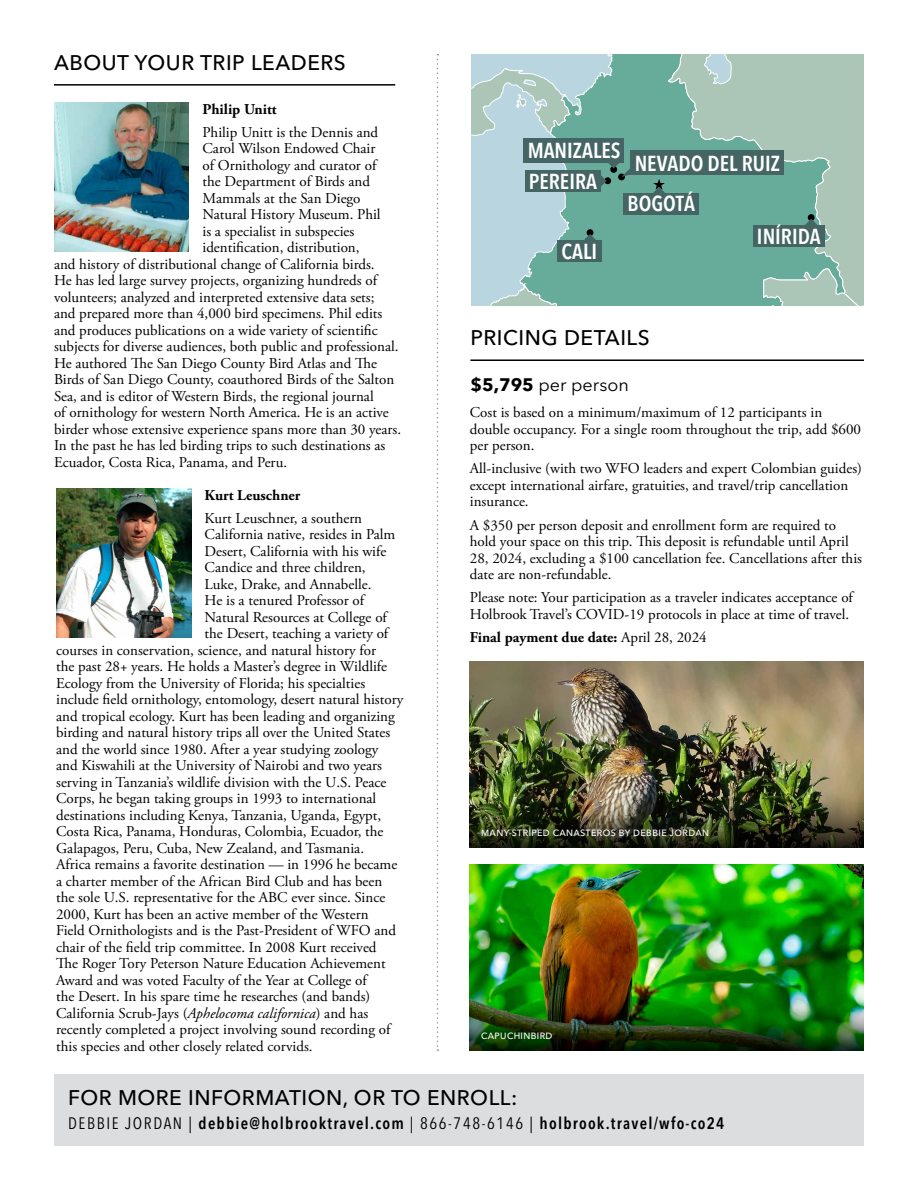
<style>
.page{position:relative;width:918px;height:1188px;background:#fff}
.page>*{position:absolute;margin:0;border:0;box-sizing:border-box;transform-origin:0 0}
.t1{font:600 condensed 21.45px "Avenir Next LT Pro";color:#fff}
.Section_headers{font:500 21px "Avenir Next LT Pro";letter-spacing:.025em;color:#000}
._4_-_Starting_at_Pri{font:18px "Avenir Next LT Pro";color:#000}
._4_-_Contact_info{font:600 condensed 16.5px "Avenir Next LT Pro";letter-spacing:.075em;color:#000}
._4_-_Fine_Print_copy{font:15px/16.5px "Adobe Garamond Pro";color:#000}
._4_-_Fine_Print_copy-2{font:700 15px "Adobe Garamond Pro";color:#000}
.Photo_credit{font:500 9px "Avenir Next LT Pro";letter-spacing:.04em;color:#fff}
.s1{font-style:italic}
.s2{font-weight:700}
.s3{font-weight:400}
</style>
<div class="page">
<svg style="left:437px;top:54px;width:1px;height:997px"></svg>
<hr style="left:470px;top:359px;width:394px;height:2px;background:#000">
<hr style="left:54px;top:84px;width:341px;height:2px;background:#000">
<div style="left:54px;top:1074px;width:810px;height:71px;background:#dcddde"></div>
<img style="left:54px;top:103px;width:135px;height:149px">
<img style="left:56px;top:489px;width:135px;height:149px">
<div style="left:471px;top:54px;width:393px;height:252px;background:#b8d5e0"></div>
<svg style="left:490px;top:290px;width:30px;height:16px"></svg>
<svg style="left:520px;top:54px;width:149px;height:252px"></svg>
<svg style="left:669px;top:54px;width:195px;height:125px;background:#9fc1b2"></svg>
<svg style="left:471px;top:68px;width:100px;height:68px"></svg>
<div style="left:525px;top:170px;width:76px;height:22px;background:#446564"></div>
<div style="left:630px;top:151px;width:153px;height:24px;background:#446564"></div>
<div style="left:523px;top:138px;width:100px;height:24px;background:#446564"></div>
<svg style="left:599px;top:161px;width:31px;height:27px"></svg>
<div style="left:587px;top:229px;width:6px;height:7px;background:#000;border-radius:50%"></div>
<div style="left:558px;top:240px;width:44px;height:22px;background:#446564"></div>
<svg style="left:583px;top:234px;width:14px;height:6px"></svg>
<div style="left:624px;top:193px;width:75px;height:21px;background:#446564"></div>
<svg style="left:652px;top:179px;width:212px;height:127px;background:#75ab9c"></svg>
<img style="left:470px;top:865px;width:393px;height:130px">
<img style="left:470px;top:995px;width:394px;height:56px">
<img style="left:470px;top:662px;width:393px;height:130px">
<img style="left:470px;top:792px;width:394px;height:56px">
<p class="Section_headers" style="left:54px;top:50px;width:293px">ABOUT YOUR TRIP LEADERS</p>
<p class="_4_-_Fine_Print_copy-2" style="left:202px;top:100px;width:76px">Philip Unitt</p>
<p class="_4_-_Fine_Print_copy" style="left:202px;top:124px;width:177px">Philip Unitt is the Dennis and</p>
<p class="_4_-_Fine_Print_copy" style="left:202px;top:141px;width:174px">Carol Wilson Endowed Chair</p>
<p class="_4_-_Fine_Print_copy" style="left:202px;top:157px;width:175px">of Ornithology and curator of</p>
<p class="_4_-_Fine_Print_copy" style="left:202px;top:174px;width:169px">the Department of Birds and</p>
<p class="_4_-_Fine_Print_copy" style="left:202px;top:190px;width:160px">Mammals at the San Diego</p>
<p class="_4_-_Fine_Print_copy" style="left:202px;top:207px;width:180px">Natural History Museum. Phil</p>
<p class="_4_-_Fine_Print_copy" style="left:202px;top:223px;width:153px">is a specialist in subspecies</p>
<p class="_4_-_Fine_Print_copy" style="left:202px;top:240px;width:159px">identification, distribution,</p>
<p class="_4_-_Fine_Print_copy" style="left:54px;top:256px;width:322px">and history of distributional change of California birds.</p>
<p class="_4_-_Fine_Print_copy" style="left:54px;top:273px;width:325px">He has led large survey projects, organizing hundreds of</p>
<p class="_4_-_Fine_Print_copy" style="left:54px;top:289px;width:322px">volunteers; analyzed and interpreted extensive data sets;</p>
<p class="_4_-_Fine_Print_copy" style="left:54px;top:306px;width:330px">and prepared more than 4,000 bird specimens. Phil edits</p>
<p class="_4_-_Fine_Print_copy" style="left:54px;top:322px;width:325px">and produces publications on a wide variety of scientific</p>
<p class="_4_-_Fine_Print_copy" style="left:54px;top:339px;width:346px">subjects for diverse audiences, both public and professional.</p>
<p class="_4_-_Fine_Print_copy" style="left:54px;top:355px;width:325px">He authored The San Diego County Bird Atlas and The</p>
<p class="_4_-_Fine_Print_copy" style="left:54px;top:372px;width:342px">Birds of San Diego County, coauthored Birds of the Salton</p>
<p class="_4_-_Fine_Print_copy" style="left:54px;top:388px;width:321px">Sea, and is editor of Western Birds, the regional journal</p>
<p class="_4_-_Fine_Print_copy" style="left:54px;top:405px;width:336px">of ornithology for western North America. He is an active</p>
<p class="_4_-_Fine_Print_copy" style="left:54px;top:421px;width:349px">birder whose extensive experience spans more than 30 years.</p>
<p class="_4_-_Fine_Print_copy" style="left:54px;top:438px;width:333px">In the past he has led birding trips to such destinations as</p>
<p class="_4_-_Fine_Print_copy" style="left:54px;top:454px;width:235px">Ecuador, Costa Rica, Panama, and Peru.</p>
<p class="_4_-_Fine_Print_copy-2" style="left:205px;top:486px;width:97px">Kurt Leuschner</p>
<p class="_4_-_Fine_Print_copy" style="left:205px;top:510px;width:159px">Kurt Leuschner, a southern</p>
<p class="_4_-_Fine_Print_copy" style="left:205px;top:527px;width:192px">California native, resides in Palm</p>
<p class="_4_-_Fine_Print_copy" style="left:205px;top:543px;width:183px">Desert, California with his wife</p>
<p class="_4_-_Fine_Print_copy" style="left:205px;top:560px;width:162px">Candice and three children,</p>
<p class="_4_-_Fine_Print_copy" style="left:205px;top:576px;width:168px">Luke, Drake, and Annabelle.</p>
<p class="_4_-_Fine_Print_copy" style="left:205px;top:593px;width:161px">He is a tenured Professor of</p>
<p class="_4_-_Fine_Print_copy" style="left:205px;top:609px;width:184px">Natural Resources at College of</p>
<p class="_4_-_Fine_Print_copy" style="left:205px;top:626px;width:185px">the Desert, teaching a variety of</p>
<p class="_4_-_Fine_Print_copy" style="left:56px;top:642px;width:322px">courses in conservation, science, and natural history for</p>
<p class="_4_-_Fine_Print_copy" style="left:56px;top:659px;width:333px">the past 28+ years. He holds a Master’s degree in Wildlife</p>
<p class="_4_-_Fine_Print_copy" style="left:56px;top:675px;width:311px">Ecology from the University of Florida; his specialties</p>
<p class="_4_-_Fine_Print_copy" style="left:56px;top:692px;width:349px">include field ornithology, entomology, desert natural history</p>
<p class="_4_-_Fine_Print_copy" style="left:56px;top:708px;width:340px">and tropical ecology. Kurt has been leading and organizing</p>
<p class="_4_-_Fine_Print_copy" style="left:56px;top:725px;width:336px">birding and natural history trips all over the United States</p>
<p class="_4_-_Fine_Print_copy" style="left:56px;top:741px;width:324px">and the world since 1980. After a year studying zoology</p>
<p class="_4_-_Fine_Print_copy" style="left:56px;top:758px;width:327px">and Kiswahili at the University of Nairobi and two years</p>
<p class="_4_-_Fine_Print_copy" style="left:56px;top:774px;width:332px">serving in Tanzania’s wildlife division with the U.S. Peace</p>
<p class="_4_-_Fine_Print_copy" style="left:56px;top:791px;width:322px">Corps, he began taking groups in 1993 to international</p>
<p class="_4_-_Fine_Print_copy" style="left:56px;top:807px;width:327px">destinations including Kenya, Tanzania, Uganda, Egypt,</p>
<p class="_4_-_Fine_Print_copy" style="left:56px;top:824px;width:329px">Costa Rica, Panama, Honduras, Colombia, Ecuador, the</p>
<p class="_4_-_Fine_Print_copy" style="left:56px;top:840px;width:309px">Galapagos, Peru, Cuba, New Zealand, and Tasmania.</p>
<p class="_4_-_Fine_Print_copy" style="left:56px;top:857px;width:343px">Africa remains a favorite destination — in 1996 he became</p>
<p class="_4_-_Fine_Print_copy" style="left:56px;top:873px;width:328px">a charter member of the African Bird Club and has been</p>
<p class="_4_-_Fine_Print_copy" style="left:56px;top:890px;width:331px">the sole U.S. representative for the ABC ever since. Since</p>
<p class="_4_-_Fine_Print_copy" style="left:56px;top:906px;width:314px">2000, Kurt has been an active member of the Western</p>
<p class="_4_-_Fine_Print_copy" style="left:56px;top:923px;width:341px">Field Ornithologists and is the Past-President of WFO and</p>
<p class="_4_-_Fine_Print_copy" style="left:56px;top:939px;width:322px">chair of the field trip committee. In 2008 Kurt received</p>
<p class="_4_-_Fine_Print_copy" style="left:56px;top:956px;width:331px">The Roger Tory Peterson Nature Education Achievement</p>
<p class="_4_-_Fine_Print_copy" style="left:56px;top:972px;width:312px">Award and was voted Faculty of the Year at College of</p>
<p class="_4_-_Fine_Print_copy" style="left:56px;top:989px;width:316px">the Desert. In his spare time he researches (and bands)</p>
<p class="_4_-_Fine_Print_copy" style="left:56px;top:1005px;width:314px">California Scrub-Jays (<span class="s1">Aphelocoma californica</span>) and has</p>
<p class="_4_-_Fine_Print_copy" style="left:56px;top:1022px;width:336px">recently completed a project involving sound recording of</p>
<p class="_4_-_Fine_Print_copy" style="left:56px;top:1038px;width:258px">this species and other closely related corvids.</p>
<p class="t1" style="left:528px;top:138px;width:94px">MANIZALES</p>
<p class="t1" style="left:529px;top:168px;width:70px">PEREIRA</p>
<p class="t1" style="left:561px;top:238px;width:37px">CALI</p>
<p class="t1" style="left:635px;top:150px;width:147px">NEVADO DEL RUIZ</p>
<p class="t1" style="left:628px;top:191px;width:69px">BOGOTÁ</p>
<p class="t1" style="left:757px;top:223px;width:65px">INÍRIDA</p>
<p class="Section_headers" style="left:470px;top:325px;width:181px">PRICING DETAILS</p>
<p class="_4_-_Starting_at_Pri" style="left:470px;top:374px;width:160px"><span class="s2">$5,795</span> per person</p>
<p class="_4_-_Fine_Print_copy" style="left:470px;top:405px;width:393px">Cost is based on a minimum/maximum of 12 participants in double occupancy. For a single room throughout the trip, add $600 per person.</p>
<p class="_4_-_Fine_Print_copy" style="left:470px;top:461px;width:394px">All-inclusive (with two WFO leaders and expert Colombian guides) except international airfare, gratuities, and travel/trip cancellation insurance.</p>
<p class="_4_-_Fine_Print_copy" style="left:470px;top:517px;width:394px">A $350 per person deposit and enrollment form are required to hold your space on this trip. This deposit is refundable until April 28, 2024, excluding a $100 cancellation fee. Cancellations after this date are non-refundable.</p>
<p class="_4_-_Fine_Print_copy" style="left:470px;top:590px;width:385px">Please note: Your participation as a traveler indicates acceptance of<br>Holbrook Travel’s COVID-19 protocols in place at time of travel.</p>
<p class="_4_-_Fine_Print_copy-2" style="left:470px;top:629px;width:238px">Final payment due date: <span class="s3">April 28, 2024</span></p>
<p class="Photo_credit" style="left:481px;top:828px;width:229px">MANY-STRIPED CANASTEROS BY DEBBIE JORDAN</p>
<p class="Photo_credit" style="left:481px;top:1031px;width:73px">CAPUCHINBIRD</p>
<p class="Section_headers" style="left:68px;top:1085px;width:451px">FOR MORE INFORMATION, OR TO ENROLL:</p>
<p class="_4_-_Contact_info" style="left:68px;top:1113px;width:658px"><span class="s3">DEBBIE JORDAN |</span> debbie@holbrooktravel.com <span class="s3">| 866-748-6146 |</span> holbrook.travel/wfo-co24</p>
</div>
